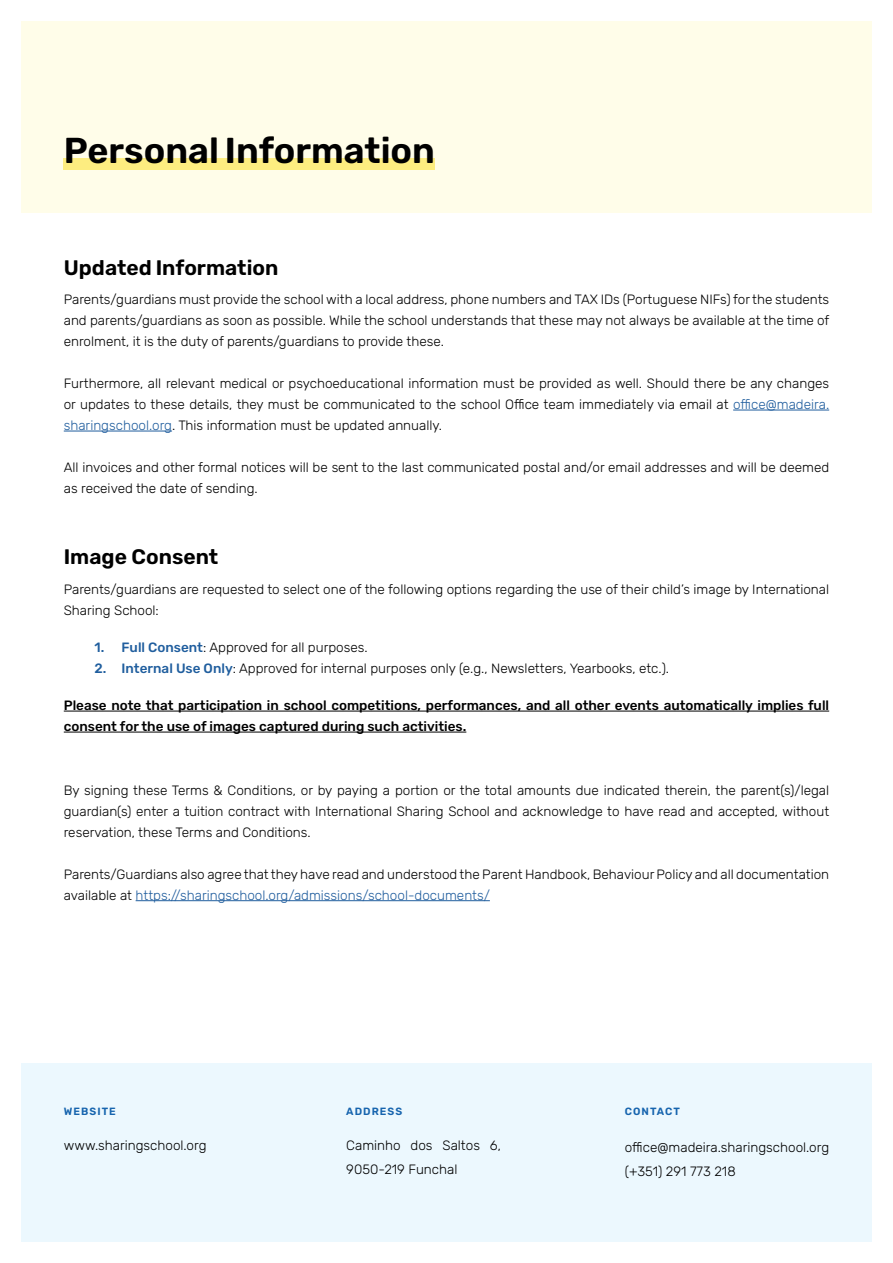
<style>
.page{position:relative;width:893px;height:1263px;background:#fff}
.page>*{position:absolute;margin:0;border:0;box-sizing:border-box;transform-origin:0 0}
.t1{font:600 36px "Rubik";color:#000}
.t2{font:600 21px "Rubik";color:#000}
.t3{font:300 13.5px/21px "Rubik";color:#000}
.t4{font:500 13.5px/21px "Rubik";color:#000}
.t5{font:600 10.5px "Rubik";letter-spacing:.1em;color:#1664ae}
.s1{color:#215e9e}
.s2{font-weight:500;color:#205e9e}
</style>
<div class="page">
<div style="left:21px;top:21px;width:851px;height:192px;background:#fffde9"></div>
<div style="left:21px;top:1063px;width:851px;height:179px;background:#ecf8fe"></div>
<div style="left:64px;top:159px;width:371px;height:11px;background:#fded80"></div>
<hr style="left:733px;top:410px;width:96px;height:1px;background:#215e9e">
<hr style="left:64px;top:431px;width:108px;height:1px;background:#215e9e">
<hr style="left:136px;top:900px;width:354px;height:1px;background:#215e9e">
<hr style="left:64px;top:711px;width:765px;height:1px;background:#000">
<hr style="left:64px;top:732px;width:402px;height:1px;background:#000">
<h1 class="t1" style="left:64px;top:130px;width:373px">Personal Information</h1>
<h2 class="t2" style="left:64px;top:255px;width:216px">Updated Information</h2>
<p class="t3" style="left:64px;top:289px;width:767px;text-align:justify">Parents/guardians must provide the school with a local address, phone numbers and TAX IDs (Portuguese NIFs) for the students and parents/guardians as soon as possible. While the school understands that these may not always be available at the time of enrolment, it is the duty of parents/guardians to provide these.</p>
<p class="t3" style="left:64px;top:373px;width:767px;text-align:justify">Furthermore, all relevant medical or psychoeducational information must be provided as well. Should there be any changes or updates to these details, they must be communicated to the school Office team immediately via email at <span class="s1">office@madeira. sharingschool.org</span>. This information must be updated annually.</p>
<p class="t3" style="left:64px;top:457px;width:767px">All invoices and other formal notices will be sent to the last communicated postal and/or email addresses and will be deemed as received the date of sending.</p>
<h2 class="t2" style="left:64px;top:544px;width:156px">Image Consent</h2>
<p class="t3" style="left:64px;top:579px;width:767px">Parents/guardians are requested to select one of the following options regarding the use of their child’s image by International<br>Sharing School:</p>
<p class="t3" style="left:95px;top:637px;width:275px"><span class="s2">1. Full Consent</span>: Approved for all purposes.</p>
<p class="t3" style="left:95px;top:658px;width:576px"><span class="s2">2. Internal Use Only</span>: Approved for internal purposes only (e.g., Newsletters, Yearbooks, etc.).</p>
<p class="t4" style="left:64px;top:695px;width:767px">Please note that participation in school competitions, performances, and all other events automatically implies full consent for the use of images captured during such activities.</p>
<p class="t3" style="left:64px;top:780px;width:767px;text-align:justify">By signing these Terms &amp; Conditions, or by paying a portion or the total amounts due indicated therein, the parent(s)/legal guardian(s) enter a tuition contract with International Sharing School and acknowledge to have read and accepted, without reservation, these Terms and Conditions.</p>
<p class="t3" style="left:64px;top:864px;width:767px">Parents/Guardians also agree that they have read and understood the Parent Handbook, Behaviour Policy and all documentation available at <span class="s1">https://sharingschool.org/admissions/school-documents/</span></p>
<p class="t5" style="left:64px;top:1106px;width:54px">WEBSITE</p>
<p class="t3" style="left:64px;top:1135px;width:144px">www.sharingschool.org</p>
<p class="t5" style="left:346px;top:1106px;width:58px">ADDRESS</p>
<p class="t3" style="left:346px;top:1134px;width:156px;line-height:24px">Caminho dos Saltos 6,<br>9050-219 Funchal</p>
<p class="t5" style="left:625px;top:1106px;width:57px">CONTACT</p>
<p class="t3" style="left:625px;top:1137px;width:206px">office@madeira.sharingschool.org</p>
<p class="t3" style="left:625px;top:1161px;width:112px">(+351) 291 773 218</p>
</div>
